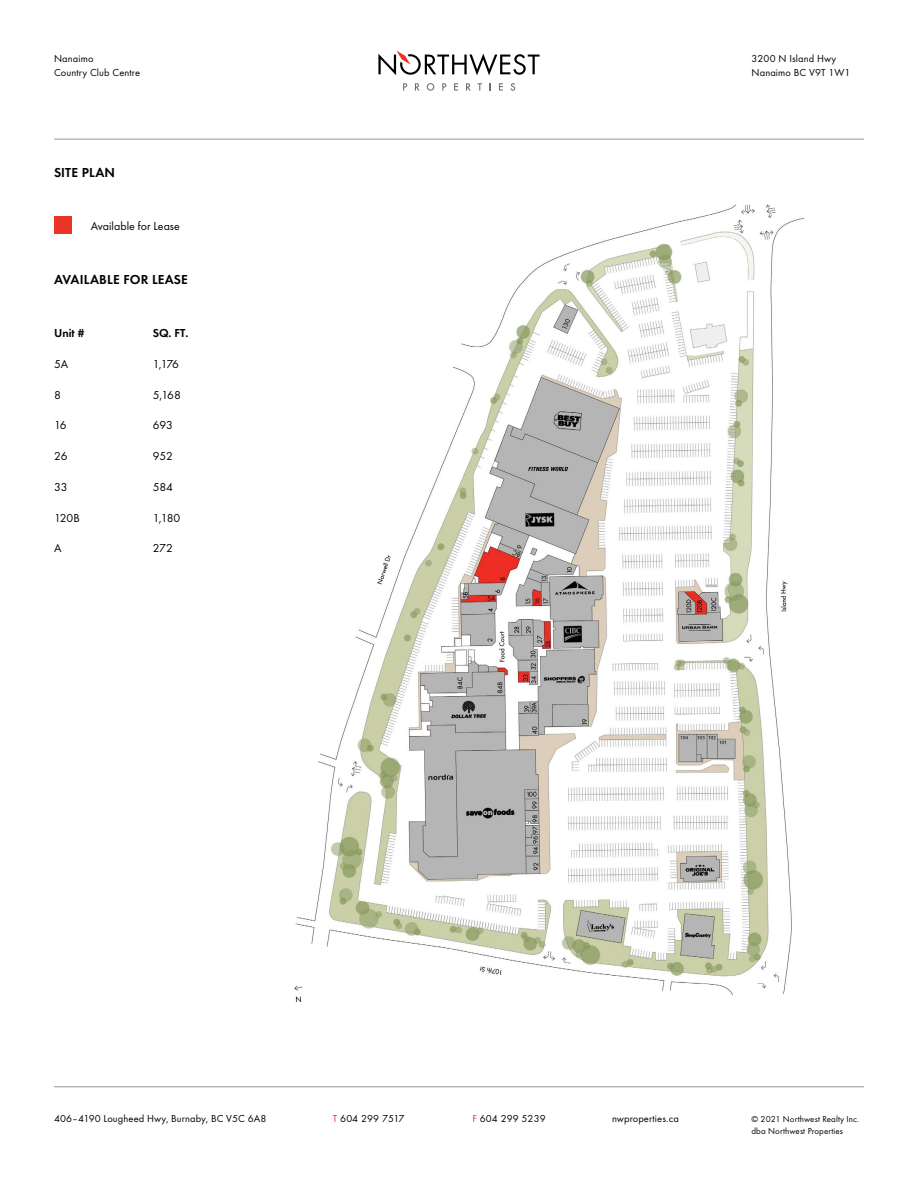
<style>
.page{position:relative;width:918px;height:1188px;background:#fff}
.page>*{position:absolute;margin:0;border:0;box-sizing:border-box;transform-origin:0 0}
.t1{font:600 13.5px "Futura T";letter-spacing:.01em;color:#000}
.t2{font:12px "Futura T";color:#000}
.t3{font:600 12px "Futura T";color:#000}
.t4{font:10.5px/13.5px "Futura T";letter-spacing:.01em;color:#000}
.t5{font:9px/12px "Futura T";letter-spacing:.01em;color:#000}
.s1{color:#ee3124}
</style>
<div class="page">
<hr style="left:54px;top:1086px;width:810px;height:1px;background:#939598">
<svg style="left:403px;top:83px;width:4px;height:8px"></svg>
<svg style="left:415px;top:83px;width:5px;height:8px"></svg>
<svg style="left:427px;top:83px;width:7px;height:8px"></svg>
<svg style="left:442px;top:83px;width:4px;height:8px"></svg>
<svg style="left:454px;top:83px;width:4px;height:8px"></svg>
<svg style="left:466px;top:83px;width:5px;height:8px"></svg>
<svg style="left:478px;top:83px;width:4px;height:8px"></svg>
<svg style="left:499px;top:83px;width:4px;height:8px"></svg>
<svg style="left:511px;top:83px;width:4px;height:8px"></svg>
<svg style="left:378px;top:51px;width:162px;height:24px"></svg>
<hr style="left:54px;top:139px;width:810px;height:1px;background:#939598">
<div style="left:54px;top:216px;width:18px;height:18px;background:#eb3527"></div>
<img style="left:294px;top:204px;width:510px;height:798px">
<p class="t4" style="left:54px;top:52px;width:88px">Nanaimo<br>Country Club Centre</p>
<p class="t1" style="left:54px;top:164px;width:63px">SITE PLAN</p>
<p class="t2" style="left:91px;top:219px;width:91px">Available for Lease</p>
<p class="t1" style="left:54px;top:272px;width:135px">AVAILABLE FOR LEASE</p>
<p class="t3" style="left:54px;top:326px;width:32px">Unit #</p>
<p class="t2" style="left:54px;top:357px;width:16px">5A</p>
<p class="t2" style="left:54px;top:388px;width:8px">8</p>
<p class="t2" style="left:54px;top:418px;width:14px">16</p>
<p class="t2" style="left:54px;top:449px;width:15px">26</p>
<p class="t2" style="left:54px;top:480px;width:15px">33</p>
<p class="t2" style="left:54px;top:511px;width:27px">120B</p>
<p class="t2" style="left:54px;top:541px;width:9px">A</p>
<p class="t3" style="left:153px;top:326px;width:37px">SQ. FT.</p>
<p class="t2" style="left:153px;top:357px;width:28px">1,176</p>
<p class="t2" style="left:153px;top:388px;width:30px">5,168</p>
<p class="t2" style="left:153px;top:418px;width:22px">693</p>
<p class="t2" style="left:153px;top:449px;width:22px">952</p>
<p class="t2" style="left:153px;top:480px;width:22px">584</p>
<p class="t2" style="left:153px;top:511px;width:29px">1,180</p>
<p class="t2" style="left:153px;top:541px;width:22px">272</p>
<p class="t4" style="left:751px;top:52px;width:101px">3200 N Island Hwy<br>Nanaimo BC V9T 1W1</p>
<p class="t4" style="left:54px;top:1111px;width:214px">406–4190 Lougheed Hwy, Burnaby, BC V5C 6A8</p>
<p class="t4" style="left:333px;top:1111px;width:73px"><span class="s1">T</span> 604 299 7517</p>
<p class="t4" style="left:472px;top:1111px;width:75px"><span class="s1">F</span> 604 299 5239</p>
<p class="t4" style="left:612px;top:1111px;width:68px">nwproperties.ca</p>
<p class="t5" style="left:752px;top:1113px;width:109px">© 2021 Northwest Realty Inc. dba Northwest Properties</p>
</div>
